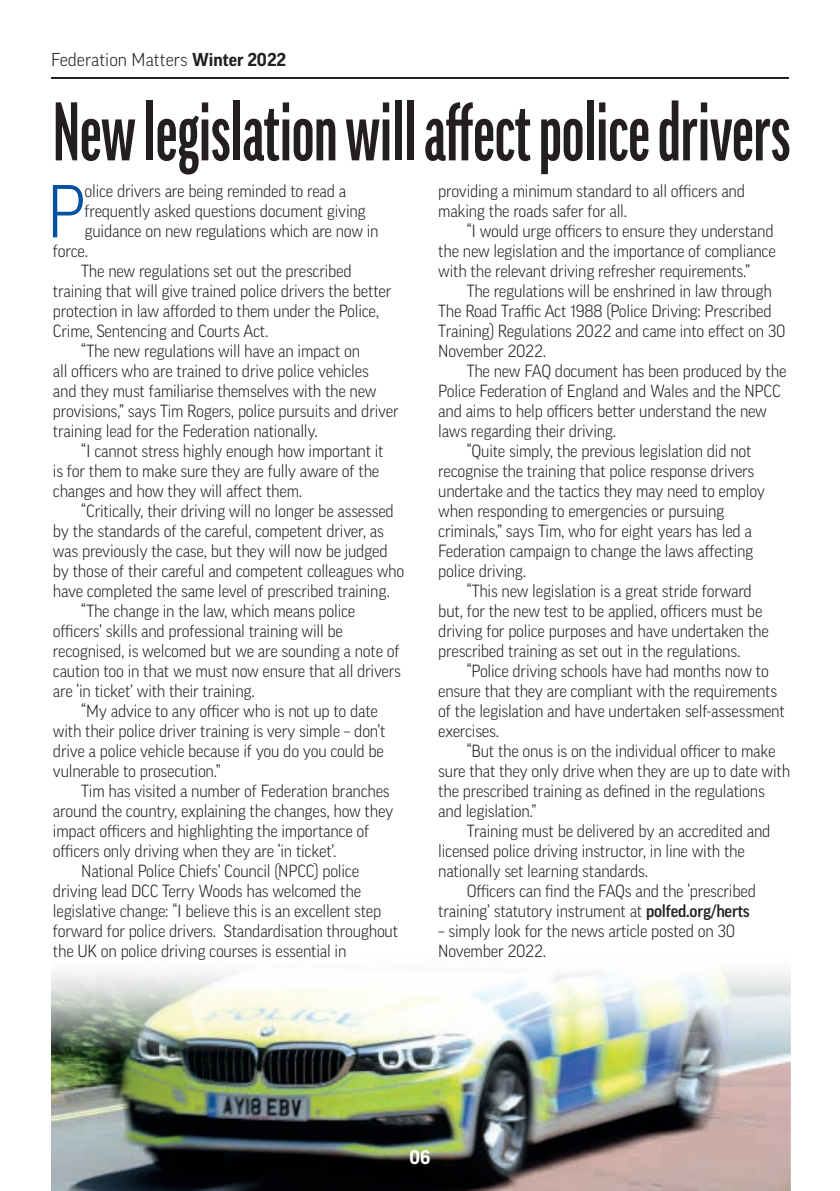
<style>
.page{position:relative;width:840px;height:1191px;background:#fff}
.page>*{position:absolute;margin:0;border:0;box-sizing:border-box;transform-origin:0 0}
.t1{font:700 80px "Good Pro Comp";color:#231f20}
.t2{font:300 72.2px "Good Pro";color:#0153a0}
.t3{font:700 19px "Good Pro";color:#fff}
.t4{font:300 18px "Good Pro";color:#231f20}
.t5{font:300 17px/20px "Good Pro";letter-spacing:-.015em;color:#231f20}
.s1{font-weight:700}
.s2{font-weight:500}
</style>
<div class="page">
<hr style="left:51px;top:77px;width:737px;height:2px;background:#231f20">
<img style="left:51px;top:972px;width:738px;height:219px">
<p class="t4" style="left:51px;top:49px;width:236px">Federation Matters <span class="s1">Winter 2022</span></p>
<h1 class="t1" style="left:53px;top:87px;width:738px">New legislation will affect police drivers</h1>
<h2 class="t2" style="left:47px;top:170px;width:40px">P</h2>
<p class="t5" style="left:84px;top:181px;width:263px">olice drivers are being reminded to read a</p>
<p class="t5" style="left:438px;top:181px;width:308px">providing a minimum standard to all officers and making the roads safer for all.</p>
<p class="t5" style="left:438px;top:221px;width:339px;text-indent:28px">“I would urge officers to ensure they understand the new legislation and the importance of compliance with the relevant driving refresher requirements.”</p>
<p class="t5" style="left:438px;top:281px;width:349px;text-indent:28px">The regulations will be enshrined in law through The Road Traffic Act 1988 (Police Driving: Prescribed Training) Regulations 2022 and came into effect on 30<br>November 2022.</p>
<p class="t5" style="left:466px;top:361px;width:321px">The new FAQ document has been produced by the</p>
<p class="t5" style="left:438px;top:381px;width:344px">Police Federation of England and Wales and the NPCC</p>
<p class="t5" style="left:438px;top:401px;width:330px">and aims to help officers better understand the new</p>
<p class="t5" style="left:438px;top:421px;width:179px">laws regarding their driving.</p>
<p class="t5" style="left:466px;top:441px;width:286px">“Quite simply, the previous legislation did not</p>
<p class="t5" style="left:438px;top:461px;width:317px">recognise the training that police response drivers</p>
<p class="t5" style="left:438px;top:481px;width:328px">undertake and the tactics they may need to employ</p>
<p class="t5" style="left:438px;top:501px;width:287px">when responding to emergencies or pursuing</p>
<p class="t5" style="left:438px;top:521px;width:315px">criminals,” says Tim, who for eight years has led a</p>
<p class="t5" style="left:438px;top:541px;width:316px">Federation campaign to change the laws affecting</p>
<p class="t5" style="left:438px;top:561px;width:89px">police driving.</p>
<p class="t5" style="left:466px;top:581px;width:286px">“This new legislation is a great stride forward</p>
<p class="t5" style="left:438px;top:601px;width:325px">but, for the new test to be applied, officers must be</p>
<p class="t5" style="left:438px;top:621px;width:332px">driving for police purposes and have undertaken the</p>
<p class="t5" style="left:438px;top:641px;width:303px">prescribed training as set out in the regulations.</p>
<p class="t5" style="left:466px;top:661px;width:303px">“Police driving schools have had months now to</p>
<p class="t5" style="left:438px;top:681px;width:340px">ensure that they are compliant with the requirements</p>
<p class="t5" style="left:438px;top:701px;width:348px">of the legislation and have undertaken self-assessment</p>
<p class="t5" style="left:438px;top:721px;width:62px">exercises.</p>
<p class="t5" style="left:466px;top:741px;width:310px">“But the onus is on the individual officer to make</p>
<p class="t5" style="left:438px;top:761px;width:353px">sure that they only drive when they are up to date with</p>
<p class="t5" style="left:438px;top:781px;width:328px">the prescribed training as defined in the regulations</p>
<p class="t5" style="left:438px;top:801px;width:100px">and legislation.”</p>
<p class="t5" style="left:466px;top:821px;width:305px">Training must be delivered by an accredited and</p>
<p class="t5" style="left:438px;top:841px;width:308px">licensed police driving instructor, in line with the</p>
<p class="t5" style="left:438px;top:861px;width:211px">nationally set learning standards.</p>
<p class="t5" style="left:466px;top:881px;width:291px">Officers can find the FAQs and the ‘prescribed</p>
<p class="t5" style="left:438px;top:901px;width:313px">training’ statutory instrument at <span class="s2">polfed.org/herts</span></p>
<p class="t5" style="left:438px;top:921px;width:298px">– simply look for the news article posted on 30<br>November 2022.</p>
<p class="t5" style="left:84px;top:201px;width:282px">frequently asked questions document giving</p>
<p class="t5" style="left:84px;top:221px;width:295px">guidance on new regulations which are now in</p>
<p class="t5" style="left:53px;top:241px;width:37px">force.</p>
<p class="t5" style="left:81px;top:261px;width:272px">The new regulations set out the prescribed</p>
<p class="t5" style="left:53px;top:281px;width:340px">training that will give trained police drivers the better</p>
<p class="t5" style="left:53px;top:301px;width:327px">protection in law afforded to them under the Police,</p>
<p class="t5" style="left:53px;top:321px;width:217px">Crime, Sentencing and Courts Act.</p>
<p class="t5" style="left:81px;top:341px;width:280px">“The new regulations will have an impact on</p>
<p class="t5" style="left:53px;top:361px;width:317px">all officers who are trained to drive police vehicles</p>
<p class="t5" style="left:53px;top:381px;width:325px">and they must familiarise themselves with the new</p>
<p class="t5" style="left:53px;top:401px;width:347px">provisions,” says Tim Rogers, police pursuits and driver</p>
<p class="t5" style="left:53px;top:421px;width:266px">training lead for the Federation nationally.</p>
<p class="t5" style="left:81px;top:441px;width:303px">“I cannot stress highly enough how important it</p>
<p class="t5" style="left:53px;top:461px;width:328px">is for them to make sure they are fully aware of the</p>
<p class="t5" style="left:53px;top:481px;width:250px">changes and how they will affect them.</p>
<p class="t5" style="left:81px;top:501px;width:314px">“Critically, their driving will no longer be assessed</p>
<p class="t5" style="left:53px;top:521px;width:332px">by the standards of the careful, competent driver, as</p>
<p class="t5" style="left:53px;top:541px;width:336px">was previously the case, but they will now be judged</p>
<p class="t5" style="left:53px;top:561px;width:352px">by those of their careful and competent colleagues who</p>
<p class="t5" style="left:53px;top:581px;width:338px">have completed the same level of prescribed training.</p>
<p class="t5" style="left:81px;top:601px;width:275px">“The change in the law, which means police</p>
<p class="t5" style="left:53px;top:621px;width:291px">officers’ skills and professional training will be</p>
<p class="t5" style="left:53px;top:641px;width:348px">recognised, is welcomed but we are sounding a note of</p>
<p class="t5" style="left:53px;top:661px;width:349px">caution too in that we must now ensure that all drivers</p>
<p class="t5" style="left:53px;top:681px;width:203px">are ‘in ticket’ with their training.</p>
<p class="t5" style="left:81px;top:701px;width:298px">“My advice to any officer who is not up to date</p>
<p class="t5" style="left:53px;top:721px;width:334px">with their police driver training is very simple – don’t</p>
<p class="t5" style="left:53px;top:741px;width:332px">drive a police vehicle because if you do you could be</p>
<p class="t5" style="left:53px;top:761px;width:169px">vulnerable to prosecution.”</p>
<p class="t5" style="left:81px;top:781px;width:310px">Tim has visited a number of Federation branches</p>
<p class="t5" style="left:53px;top:801px;width:342px">around the country, explaining the changes, how they</p>
<p class="t5" style="left:53px;top:821px;width:318px">impact officers and highlighting the importance of</p>
<p class="t5" style="left:53px;top:841px;width:285px">officers only driving when they are ‘in ticket’.</p>
<p class="t5" style="left:81px;top:861px;width:279px">National Police Chiefs’ Council (NPCC) police</p>
<p class="t5" style="left:53px;top:881px;width:309px">driving lead DCC Terry Woods has welcomed the</p>
<p class="t5" style="left:53px;top:901px;width:330px">legislative change: “I believe this is an excellent step</p>
<p class="t5" style="left:53px;top:921px;width:346px">forward for police drivers. Standardisation throughout</p>
<p class="t5" style="left:53px;top:941px;width:295px">the UK on police driving courses is essential in</p>
<p class="t3" style="left:409px;top:1146px;width:22px">06</p>
</div>
